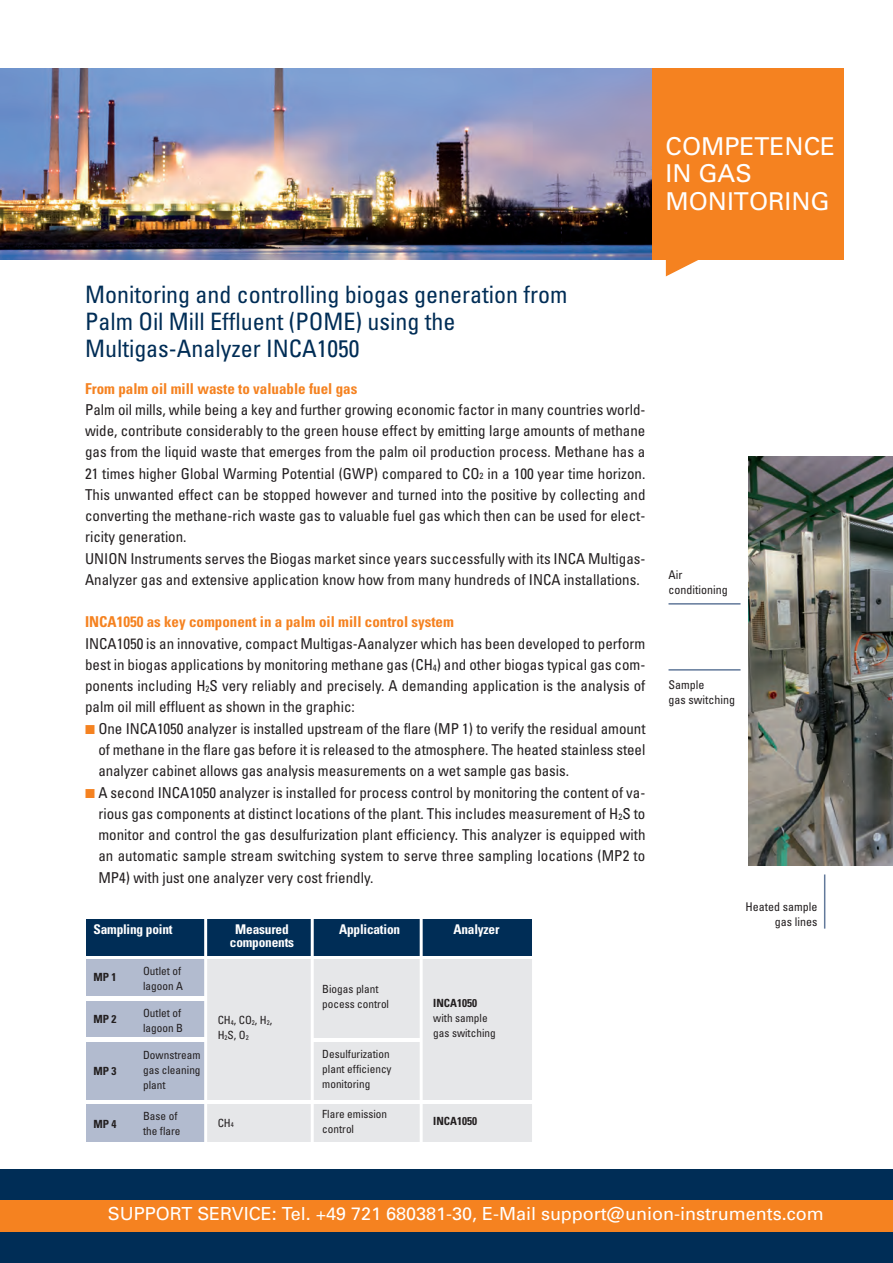
<style>
.page{position:relative;width:893px;height:1263px;background:#fff}
.page>*{position:absolute;margin:0;border:0;box-sizing:border-box;transform-origin:0 0}
.t1{font:24.6px/27.6px "Univers";color:#fff}
.t2{font:condensed 24px/27px "Univers";color:#002d56}
.t3{font:18px "Univers";color:#fff}
.t4{font:condensed 15px/21.3px "Univers";color:#231f20;text-align:justify}
.t5{font:700 condensed 15px "Univers";color:#f58220}
.t6{font:700 condensed 13.35px "Univers";letter-spacing:-.015em;color:#fff}
.t7{font:condensed 12px/15px "Univers";color:#231f20}
.t8{font:condensed 11.25px/14.9px "Univers";color:#231f20}
.t9{font:700 condensed 11.25px "Univers";color:#231f20}
.s1{font-size:9px}
.s2{font-family:"European Pi Three";font-stretch:normal;color:#f58220}
.s3{font-size:6.75px}
</style>
<div class="page">
<img style="left:0;top:68px;width:653px;height:191px">
<div style="left:653px;top:68px;width:191px;height:191px;background:#f58220"></div>
<svg style="left:666px;top:259px;width:48px;height:17px"></svg>
<div style="left:0;top:1169px;width:893px;height:94px;background:#002d56"></div>
<div style="left:0;top:1200px;width:893px;height:31px;background:#f58220"></div>
<img style="left:748px;top:456px;width:145px;height:410px">
<div style="left:184px;top:959px;width:127px;height:24px;background:#e6e7e9"></div>
<div style="left:312px;top:959px;width:109px;height:78px;background:#e6e7e9"></div>
<div style="left:421px;top:959px;width:113px;height:140px;background:#e6e7e9"></div>
<div style="left:86px;top:959px;width:120px;height:25px;background:#b2bbcf"></div>
<div style="left:206px;top:980px;width:106px;height:86px;background:#e6e7e9"></div>
<div style="left:184px;top:1042px;width:237px;height:58px;background:#e6e7e9"></div>
<div style="left:184px;top:1104px;width:349px;height:37px;background:#e6e7e9"></div>
<div style="left:86px;top:980px;width:120px;height:16px;background:#b2bbcf"></div>
<div style="left:86px;top:1000px;width:120px;height:25px;background:#b2bbcf"></div>
<div style="left:86px;top:1021px;width:120px;height:16px;background:#b2bbcf"></div>
<div style="left:86px;top:1042px;width:120px;height:25px;background:#b2bbcf"></div>
<div style="left:86px;top:1063px;width:120px;height:37px;background:#b2bbcf"></div>
<div style="left:86px;top:1105px;width:120px;height:23px;background:#b2bbcf"></div>
<div style="left:86px;top:1125px;width:120px;height:16px;background:#b2bbcf"></div>
<div style="left:87px;top:919px;width:447px;height:37px;background:#002d56"></div>
<hr style="left:204px;top:910px;width:3px;height:239px;background:#fff">
<hr style="left:420px;top:910px;width:3px;height:245px;background:#fff">
<hr style="left:532px;top:910px;width:3px;height:250px;background:#fff">
<hr style="left:311px;top:910px;width:3px;height:241px;background:#fff">
<hr style="left:824px;top:874px;width:1px;height:54px;background:#62799a">
<hr style="left:668px;top:603px;width:72px;height:2px;background:#62799a">
<hr style="left:668px;top:669px;width:72px;height:2px;background:#62799a">
<h1 class="t1" style="left:666px;top:134px;width:171px">COMPETENCE<br>IN GAS<br>MONITORING</h1>
<h2 class="t2" style="left:85px;top:283px;width:484px">Monitoring and controlling biogas generation from<br>Palm Oil Mill Effluent (POME) using the<br>Multigas-Analyzer INCA1050</h2>
<p class="t5" style="left:85px;top:383px;width:274px">From palm oil mill waste to valuable fuel gas</p>
<p class="t4" style="left:85px;top:400px;width:562px;text-align:left">Palm oil mills, while being a key and further growing economic factor in many countries world&shy;wide, contribute considerably to the green house effect by emitting large amounts of methane gas from the liquid waste that emerges from the palm oil production process. Methane has a 21 times higher Global Warming Potential (GWP) compared to CO<span class="s1">2</span> in a 100 year time horizon.<br>This unwanted effect can be stopped however and turned into the positive by collecting and converting the methane-rich waste gas to valuable fuel gas which then can be used for elect&shy;ricity generation.<br>UNION Instruments serves the Biogas market since years successfully with its INCA Multigas-Analyzer gas and extensive application know how from many hundreds of INCA installations.</p>
<p class="t5" style="left:85px;top:617px;width:370px">INCA1050 as key component in a palm oil mill control system</p>
<p class="t4" style="left:85px;top:634px;width:562px">INCA1050 is an innovative, compact Multigas-Aanalyzer which has been developed to perform best in biogas applications by monitoring methane gas (CH<span class="s1">4</span>) and other biogas typical gas com&shy;ponents including H<span class="s1">2</span>S very reliably and precisely. A demanding application is the analysis of palm oil mill effluent as shown in the graphic:</p>
<p class="t4" style="left:98px;top:719px;width:549px;text-indent:-13px"><span class="s2">-</span> One INCA1050 analyzer is installed upstream of the flare (MP 1) to verify the residual amount of methane in the flare gas before it is released to the atmosphere. The heated stainless steel analyzer cabinet allows gas analysis measurements on a wet sample gas basis.</p>
<p class="t4" style="left:98px;top:783px;width:549px;text-indent:-13px"><span class="s2">-</span> A second INCA1050 analyzer is installed for process control by monitoring the content of va&shy;rious gas components at distinct locations of the plant. This includes measurement of H<span class="s1">2</span>S to monitor and control the gas desulfurization plant efficiency. This analyzer is equipped with an automatic sample stream switching system to serve three sampling locations (MP2 to MP4) with just one analyzer very cost friendly.</p>
<p class="t6" style="left:94px;top:924px;width:81px">Sampling point</p>
<p class="t6" style="left:235px;top:924px;width:55px">Measured</p>
<p class="t6" style="left:339px;top:924px;width:63px">Application</p>
<p class="t6" style="left:453px;top:924px;width:48px">Analyzer</p>
<p class="t6" style="left:230px;top:937px;width:66px">components</p>
<p class="t9" style="left:93px;top:973px;width:25px">MP 1</p>
<p class="t9" style="left:93px;top:1015px;width:25px">MP 2</p>
<p class="t8" style="left:143px;top:965px;width:41px">Outlet of lagoon A</p>
<p class="t8" style="left:143px;top:1006px;width:41px">Outlet of lagoon B</p>
<p class="t8" style="left:143px;top:1048px;width:59px;text-align:justify">Downstream gas cleaning plant</p>
<p class="t8" style="left:143px;top:1109px;width:39px">Base of the flare</p>
<p class="t8" style="left:322px;top:983px;width:68px">Biogas plant pocess control</p>
<p class="t9" style="left:433px;top:999px;width:45px">INCA1050</p>
<p class="t8" style="left:433px;top:1011px;width:64px">with sample gas switching</p>
<p class="t8" style="left:218px;top:1014px;width:56px">CH<span class="s3">4</span>, CO<span class="s3">2</span>, H<span class="s3">2</span>,<br>H<span class="s3">2</span>S, O<span class="s3">2</span></p>
<p class="t8" style="left:322px;top:1048px;width:71px">Desulfurization plant efficiency monitoring</p>
<p class="t8" style="left:322px;top:1108px;width:66px">Flare emission control</p>
<p class="t9" style="left:93px;top:1067px;width:25px">MP 3</p>
<p class="t9" style="left:433px;top:1116px;width:45px">INCA1050</p>
<p class="t8" style="left:218px;top:1116px;width:18px">CH<span class="s3">4</span></p>
<p class="t9" style="left:93px;top:1120px;width:25px">MP 4</p>
<p class="t7" style="left:668px;top:569px;width:61px">Air conditioning</p>
<p class="t7" style="left:668px;top:678px;width:68px">Sample<br>gas switching</p>
<p class="t7" style="left:745px;top:900px;width:73px;text-align:right">Heated sample gas lines</p>
<p class="t3" style="left:108px;top:1207px;width:717px">SUPPORT SERVICE: Tel. +49 721 680381-30, E-Mail support@union-instruments.com</p>
</div>
